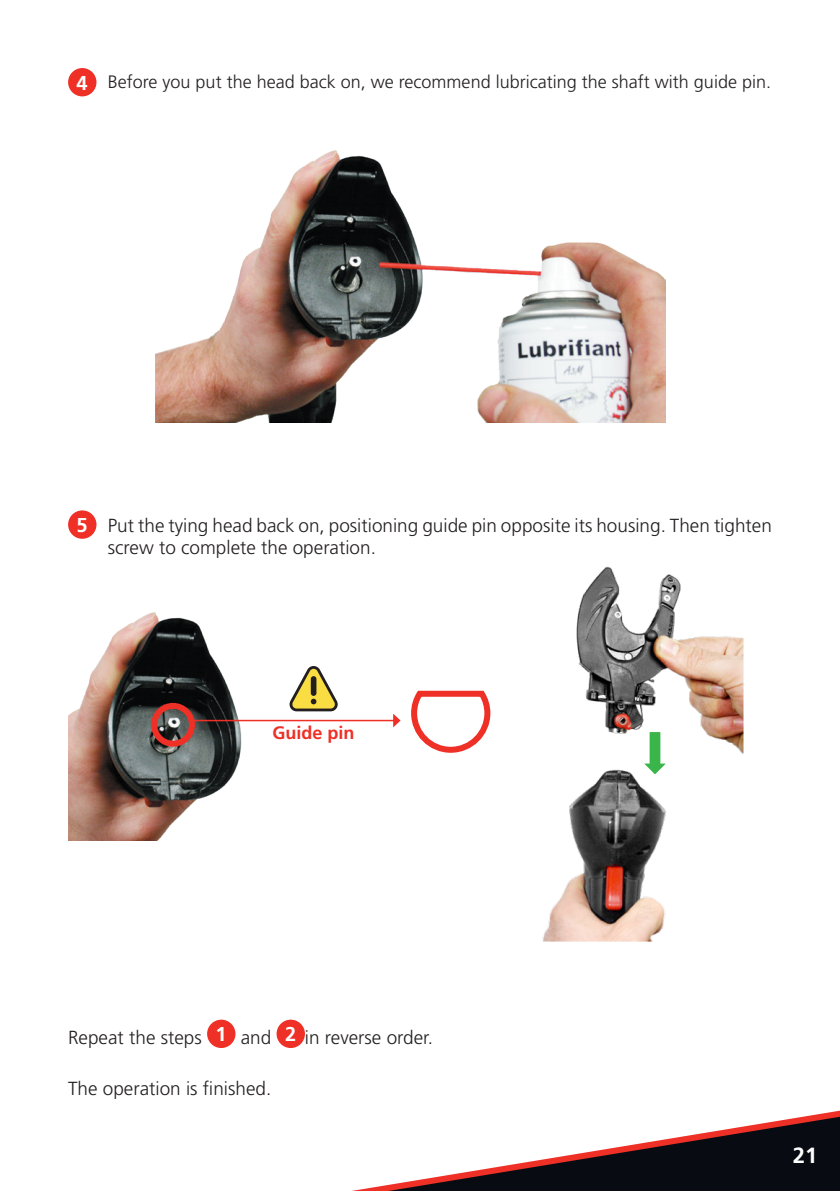
<style>
.page{position:relative;width:840px;height:1191px;background:#fff}
.page>*{position:absolute;margin:0;border:0;box-sizing:border-box;transform-origin:0 0}
.t1{font:700 22px "Frutiger Pro";color:#fff}
.t2{font:700 20px "Frutiger Pro";color:#fff}
.Titre1{font:300 19px/22.8px "Frutiger Pro";color:#231f20}
.Titre1-2{font:300 18px "Frutiger Pro";color:#231f20}
.Titre1-3{font:700 18px "Frutiger Pro";color:#ef3026}
</style>
<div class="page">
<svg style="left:352px;top:1110px;width:487px;height:81px"></svg>
<div style="left:68px;top:68px;width:28px;height:28px;background:#ef3026;border-radius:50%"></div>
<div style="left:68px;top:510px;width:28px;height:29px;background:#ef3026;border-radius:50%"></div>
<img style="left:155px;top:150px;width:510px;height:272px">
<img style="left:542px;top:566px;width:201px;height:375px">
<svg style="left:636px;top:729px;width:36px;height:49px"></svg>
<img style="left:68px;top:612px;width:174px;height:228px">
<div style="left:151px;top:703px;width:44px;height:43px;border:6px solid #ef3026;border-radius:50%"></div>
<hr style="left:191px;top:720px;width:203px;height:1px;background:#ef3026">
<svg style="left:189px;top:718px;width:4px;height:5px"></svg>
<svg style="left:393px;top:713px;width:7px;height:14px"></svg>
<svg style="left:411px;top:690px;width:80px;height:63px"></svg>
<svg style="left:289px;top:666px;width:49px;height:45px"></svg>
<div style="left:310px;top:676px;width:6px;height:20px;background:#231f20;border-radius:3px"></div>
<div style="left:207px;top:1019px;width:28px;height:29px;background:#ef3026;border-radius:50%"></div>
<div style="left:276px;top:1019px;width:29px;height:29px;background:#ef3026;border-radius:50%"></div>
<p class="t2" style="left:76px;top:71px;width:13px">4</p>
<p class="Titre1-2" style="left:108px;top:71px;width:664px">Before you put the head back on, we recommend lubricating the shaft with guide pin.</p>
<p class="t2" style="left:76px;top:513px;width:13px">5</p>
<p class="Titre1" style="left:108px;top:514px;width:665px">Put the tying head back on, positioning guide pin opposite its housing. Then tighten screw to complete the operation.</p>
<p class="Titre1-3" style="left:272px;top:722px;width:84px">Guide pin</p>
<p class="Titre1" style="left:68px;top:1025px;width:135px">Repeat the steps</p>
<p class="t2" style="left:215px;top:1022px;width:13px">1</p>
<p class="Titre1" style="left:240px;top:1025px;width:32px">and</p>
<p class="t2" style="left:285px;top:1022px;width:13px">2</p>
<p class="Titre1" style="left:305px;top:1025px;width:129px">in reverse order.</p>
<p class="Titre1" style="left:68px;top:1077px;width:205px">The operation is finished.</p>
<p class="t1" style="left:792px;top:1142px;width:26px">21</p>
</div>
